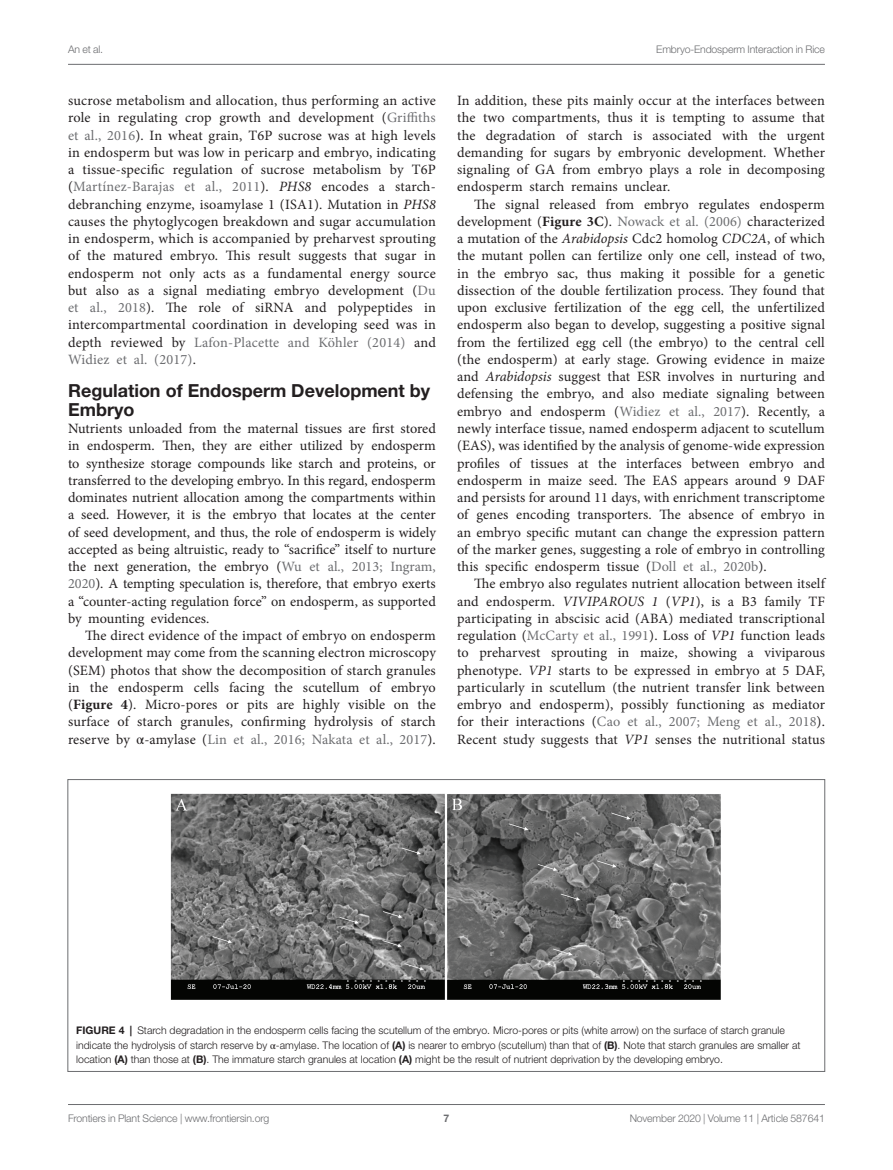
<style>
.page{position:relative;width:893px;height:1170px;background:#fff}
.page>*{position:absolute;margin:0;border:0;box-sizing:border-box;transform-origin:0 0}
.HEAD_2{font:700 18px/18.8px "Helvetica Neue LT Std";color:#231f20}
.TEXT{font:14.25px/17.2px "Minion Pro";letter-spacing:.01em;color:#231f20;text-align:justify}
.TEXT_FLUSH{font:14.25px/17.2px "Minion Pro";color:#231f20;text-align:justify}
.FIG_LEG{font:300 10.5px/14.2px "Helvetica Neue LT Std";color:#231f20}
.t1{font:300 10.5px "Helvetica Neue LT Std";letter-spacing:-.015em;color:#6c6d70}
.t2{font:700 10.5px "Helvetica Neue LT Std";color:#6c6d70}
.s1{color:#6c6d70}
.s2{font-style:italic}
.s3{font-weight:700}
.s4{font-family:"STIX General"}
.s5{font-family:"STIX General";font-weight:400}
</style>
<div class="page">
<hr style="left:68px;top:64px;width:757px;height:1px;background:#6c6d70">
<hr style="left:68px;top:1104px;width:757px;height:1px;background:#6c6d70">
<img style="left:170px;top:793px;width:551px;height:207px">
<p class="t1" style="left:68px;top:42px;width:37px">An et al.</p>
<p class="t1" style="left:656px;top:42px;width:170px">Embryo-Endosperm Interaction in Rice</p>
<p class="TEXT" style="left:68px;top:92px;width:369px">sucrose metabolism and allocation, thus performing an active role in regulating crop growth and development (<span class="s1">Griffiths et al., 2016</span>). In wheat grain, T6P sucrose was at high levels in endosperm but was low in pericarp and embryo, indicating a tissue-specific regulation of sucrose metabolism by T6P (<span class="s1">Martínez-Barajas et al., 2011</span>). <span class="s2">PHS8</span> encodes a starch&shy;debranching enzyme, isoamylase 1 (ISA1). Mutation in <span class="s2">PHS8 </span>causes the phytoglycogen breakdown and sugar accumulation in endosperm, which is accompanied by preharvest sprouting of the matured embryo. This result suggests that sugar in endosperm not only acts as a fundamental energy source but also as a signal mediating embryo development (<span class="s1">Du et al., 2018</span>). The role of siRNA and polypeptides in intercompartmental coordination in developing seed was in depth reviewed by <span class="s1">Lafon-Placette and Köhler (2014)</span> and <span class="s1">Widiez et al. (2017)</span>.</p>
<p class="HEAD_2" style="left:68px;top:381px;width:364px">Regulation of Endosperm Development by<br>Embryo</p>
<p class="TEXT_FLUSH" style="left:68px;top:420px;width:369px">Nutrients unloaded from the maternal tissues are first stored in endosperm. Then, they are either utilized by endosperm to synthesize storage compounds like starch and proteins, or transferred to the developing embryo. In this regard, endosperm dominates nutrient allocation among the compartments within a seed. However, it is the embryo that locates at the center of seed development, and thus, the role of endosperm is widely accepted as being altruistic, ready to “sacrifice” itself to nurture the next generation, the embryo (<span class="s1">Wu et al., 2013; Ingram, 2020</span>). A tempting speculation is, therefore, that embryo exerts a “counter-acting regulation force” on endosperm, as supported by mounting evidences.</p>
<p class="TEXT" style="left:68px;top:627px;width:369px;text-indent:17px">The direct evidence of the impact of embryo on endosperm development may come from the scanning electron microscopy (SEM) photos that show the decomposition of starch granules in the endosperm cells facing the scutellum of embryo (<span class="s3">Figure 4</span>). Micro-pores or pits are highly visible on the surface of starch granules, confirming hydrolysis of starch reserve by <span class="s4">α</span>-amylase (<span class="s1">Lin et al., 2016; Nakata et al., 2017</span>).</p>
<p class="TEXT" style="left:457px;top:92px;width:369px">In addition, these pits mainly occur at the interfaces between the two compartments, thus it is tempting to assume that the degradation of starch is associated with the urgent demanding for sugars by embryonic development. Whether signaling of GA from embryo plays a role in decomposing endosperm starch remains unclear.</p>
<p class="TEXT" style="left:457px;top:195px;width:369px;text-indent:17px">The signal released from embryo regulates endosperm development (<span class="s3">Figure 3C</span>). <span class="s1">Nowack et al. (2006)</span> characterized a mutation of the <span class="s2">Arabidopsis</span> Cdc2 homolog <span class="s2">CDC2A</span>, of which the mutant pollen can fertilize only one cell, instead of two, in the embryo sac, thus making it possible for a genetic dissection of the double fertilization process. They found that upon exclusive fertilization of the egg cell, the unfertilized endosperm also began to develop, suggesting a positive signal from the fertilized egg cell (the embryo) to the central cell (the endosperm) at early stage. Growing evidence in maize and <span class="s2">Arabidopsis</span> suggest that ESR involves in nurturing and defensing the embryo, and also mediate signaling between embryo and endosperm (<span class="s1">Widiez et al., 2017</span>). Recently, a newly interface tissue, named endosperm adjacent to scutellum (EAS), was identified by the analysis of genome-wide expression profiles of tissues at the interfaces between embryo and endosperm in maize seed. The EAS appears around 9 DAF and persists for around 11 days, with enrichment transcriptome of genes encoding transporters. The absence of embryo in an embryo specific mutant can change the expression pattern of the marker genes, suggesting a role of embryo in controlling this specific endosperm tissue (<span class="s1">Doll et al., 2020b</span>).</p>
<p class="TEXT" style="left:457px;top:575px;width:369px;text-indent:17px">The embryo also regulates nutrient allocation between itself and endosperm. <span class="s2">VIVIPAROUS 1</span> (<span class="s2">VP1</span>), is a B3 family TF participating in abscisic acid (ABA) mediated transcriptional regulation (<span class="s1">McCarty et al., 1991</span>). Loss of <span class="s2">VP1</span> function leads to preharvest sprouting in maize, showing a viviparous phenotype. <span class="s2">VP1</span> starts to be expressed in embryo at 5 DAF, particularly in scutellum (the nutrient transfer link between embryo and endosperm), possibly functioning as mediator for their interactions (<span class="s1">Cao et al., 2007; Meng et al., 2018</span>).<br>Recent study suggests that <span class="s2">VP1</span> senses the nutritional status</p>
<p class="FIG_LEG" style="left:76px;top:1023px;width:726px"><span class="s3">FIGURE 4 |</span> Starch degradation in the endosperm cells facing the scutellum of the embryo. Micro-pores or pits (white arrow) on the surface of starch granule indicate the hydrolysis of starch reserve by <span class="s5">α</span>-amylase. The location of <span class="s3">(A)</span> is nearer to embryo (scutellum) than that of <span class="s3">(B)</span>. Note that starch granules are smaller at location <span class="s3">(A)</span> than those at <span class="s3">(B)</span>. The immature starch granules at location <span class="s3">(A)</span> might be the result of nutrient deprivation by the developing embryo.</p>
<p class="t1" style="left:68px;top:1111px;width:203px">Frontiers in Plant Science | www.frontiersin.org</p>
<p class="t2" style="left:444px;top:1111px;width:7px">7</p>
<p class="t1" style="left:630px;top:1111px;width:197px">November 2020 | Volume 11 | Article 587641</p>
</div>
